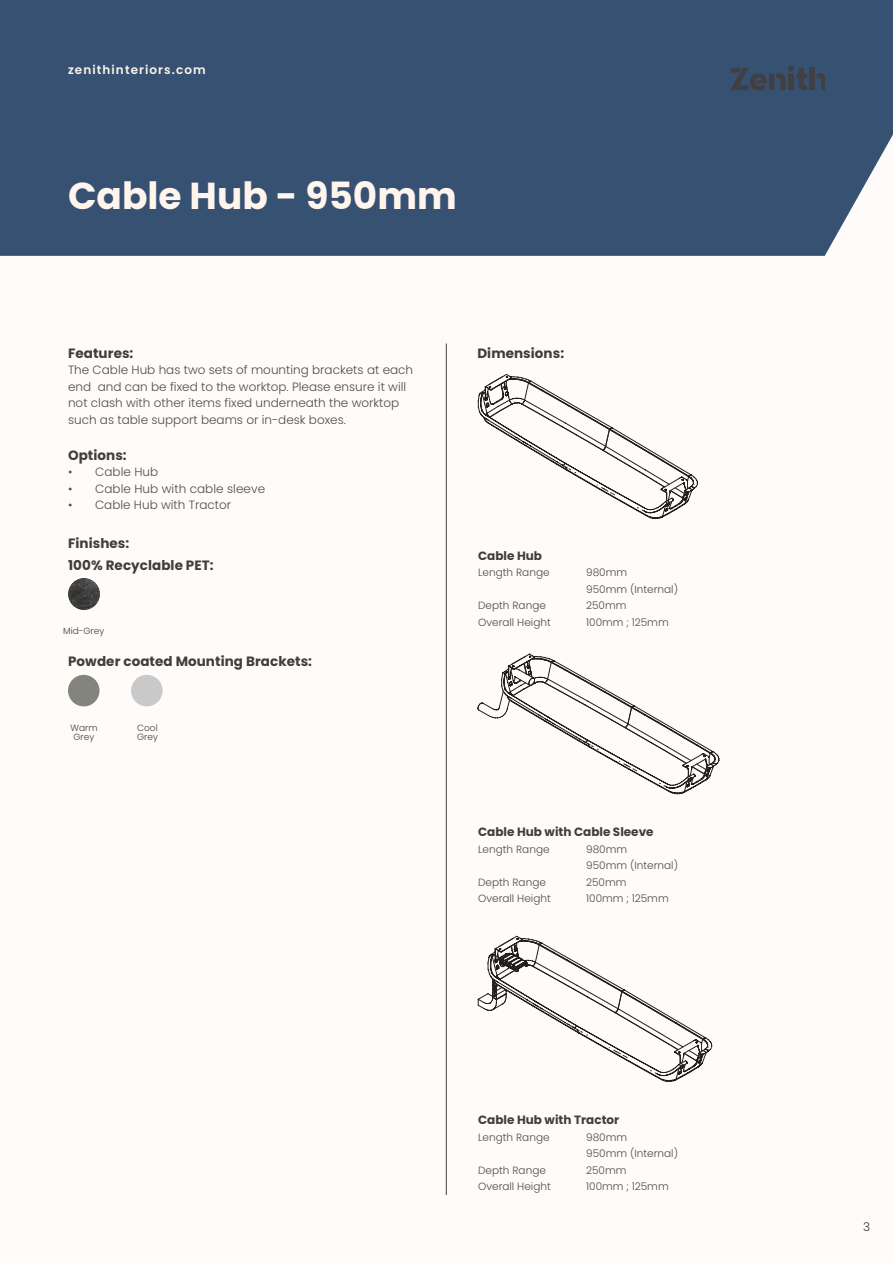
<style>
.page{position:relative;width:893px;height:1263px;background:#fffbf8}
.page>*{position:absolute;margin:0;border:0;box-sizing:border-box;transform-origin:0 0}
.PRODUCT_NAME{font:700 37.5px "Poppins";color:#fff5ed}
.COPY{font:700 13.5px "Poppins";letter-spacing:.005em;color:#3e3e3f}
.COPY-2{font:300 12px/16.5px "Poppins";color:#4b4c4d}
.COPY-3{font:700 12px "Poppins";color:#3e3e3f}
.t1{font:600 12px "Poppins";letter-spacing:.09em;color:#fdf3eb}
.t2{font:300 12px "Poppins";color:#312f30}
.t3{font:300 10.5px "Poppins";color:#4b4c4d}
.COLOURS_SPECS{font:300 9px "Poppins";color:#3e3e3f}
</style>
<div class="page">
<div style="left:0;top:0;width:893px;height:256px;background:#375172"></div>
<div style="left:788px;top:74px;width:6px;height:16px;background:#413f41"></div>
<div style="left:788px;top:65px;width:6px;height:7px;background:#413f41;border-radius:50%"></div>
<svg style="left:796px;top:68px;width:11px;height:23px"></svg>
<div style="left:810px;top:68px;width:5px;height:22px;background:#413f41"></div>
<svg style="left:817px;top:73px;width:8px;height:17px"></svg>
<svg style="left:730px;top:68px;width:55px;height:23px"></svg>
<div style="left:131px;top:675px;width:32px;height:31px;background:#c9c9c9;border-radius:50%"></div>
<div style="left:68px;top:675px;width:32px;height:31px;background:#83847c;border-radius:50%"></div>
<img style="left:68px;top:578px;width:32px;height:32px;border-radius:16px">
<hr style="left:446px;top:343px;width:1px;height:852px;background:#3e3e3f">
<svg style="left:478px;top:374px;width:220px;height:145px"></svg>
<svg style="left:477px;top:654px;width:242px;height:140px"></svg>
<svg style="left:478px;top:936px;width:234px;height:146px"></svg>
<p class="t1" style="left:68px;top:63px;width:139px">zenithinteriors.com</p>
<p class="PRODUCT_NAME" style="left:68px;top:174px;width:390px">Cable Hub - 950mm</p>
<p class="COPY" style="left:68px;top:345px;width:67px">Features:</p>
<p class="COPY-2" style="left:68px;top:362px;width:347px">The Cable Hub has two sets of mounting brackets at each end and can be fixed to the worktop. Please ensure it will not clash with other items fixed underneath the worktop such as table support beams or in-desk boxes.</p>
<p class="COPY" style="left:68px;top:447px;width:60px">Options:</p>
<p class="COPY-2" style="left:68px;top:464px;width:92px">• Cable Hub</p>
<p class="COPY-2" style="left:68px;top:480px;width:199px">• Cable Hub with cable sleeve</p>
<p class="COPY-2" style="left:68px;top:497px;width:165px">• Cable Hub with Tractor</p>
<p class="COPY" style="left:68px;top:536px;width:63px">Finishes:</p>
<p class="COPY" style="left:68px;top:557px;width:147px">100% Recyclable PET:</p>
<p class="COLOURS_SPECS" style="left:63px;top:626px;width:43px">Mid-Grey</p>
<p class="COPY" style="left:68px;top:654px;width:245px">Powder coated Mounting Brackets:</p>
<p class="COLOURS_SPECS" style="left:70px;top:722px;width:29px">Warm</p>
<p class="COLOURS_SPECS" style="left:74px;top:732px;width:22px">Grey</p>
<p class="COLOURS_SPECS" style="left:137px;top:722px;width:22px">Cool</p>
<p class="COLOURS_SPECS" style="left:137px;top:732px;width:22px">Grey</p>
<p class="COPY" style="left:477px;top:345px;width:88px">Dimensions:</p>
<p class="COPY-3" style="left:478px;top:548px;width:65px">Cable Hub</p>
<p class="t3" style="left:478px;top:566px;width:73px">Length Range</p>
<p class="t3" style="left:586px;top:566px;width:43px">980mm</p>
<p class="t3" style="left:586px;top:583px;width:93px">950mm (Internal)</p>
<p class="t3" style="left:478px;top:599px;width:69px">Depth Range</p>
<p class="t3" style="left:586px;top:599px;width:42px">250mm</p>
<p class="t3" style="left:478px;top:616px;width:74px">Overall Height</p>
<p class="t3" style="left:586px;top:616px;width:84px">100mm ; 125mm</p>
<p class="COPY-3" style="left:478px;top:825px;width:177px">Cable Hub with Cable Sleeve</p>
<p class="t3" style="left:478px;top:843px;width:73px">Length Range</p>
<p class="t3" style="left:586px;top:843px;width:43px">980mm</p>
<p class="t3" style="left:586px;top:859px;width:93px">950mm (Internal)</p>
<p class="t3" style="left:478px;top:876px;width:69px">Depth Range</p>
<p class="t3" style="left:586px;top:876px;width:42px">250mm</p>
<p class="t3" style="left:478px;top:892px;width:74px">Overall Height</p>
<p class="t3" style="left:586px;top:892px;width:84px">100mm ; 125mm</p>
<p class="COPY-3" style="left:478px;top:1113px;width:143px">Cable Hub with Tractor</p>
<p class="t3" style="left:478px;top:1131px;width:73px">Length Range</p>
<p class="t3" style="left:586px;top:1131px;width:43px">980mm</p>
<p class="t3" style="left:586px;top:1147px;width:93px">950mm (Internal)</p>
<p class="t3" style="left:478px;top:1164px;width:69px">Depth Range</p>
<p class="t3" style="left:586px;top:1164px;width:42px">250mm</p>
<p class="t3" style="left:478px;top:1180px;width:74px">Overall Height</p>
<p class="t3" style="left:586px;top:1180px;width:84px">100mm ; 125mm</p>
<p class="t2" style="left:863px;top:1220px;width:9px">3</p>
</div>
